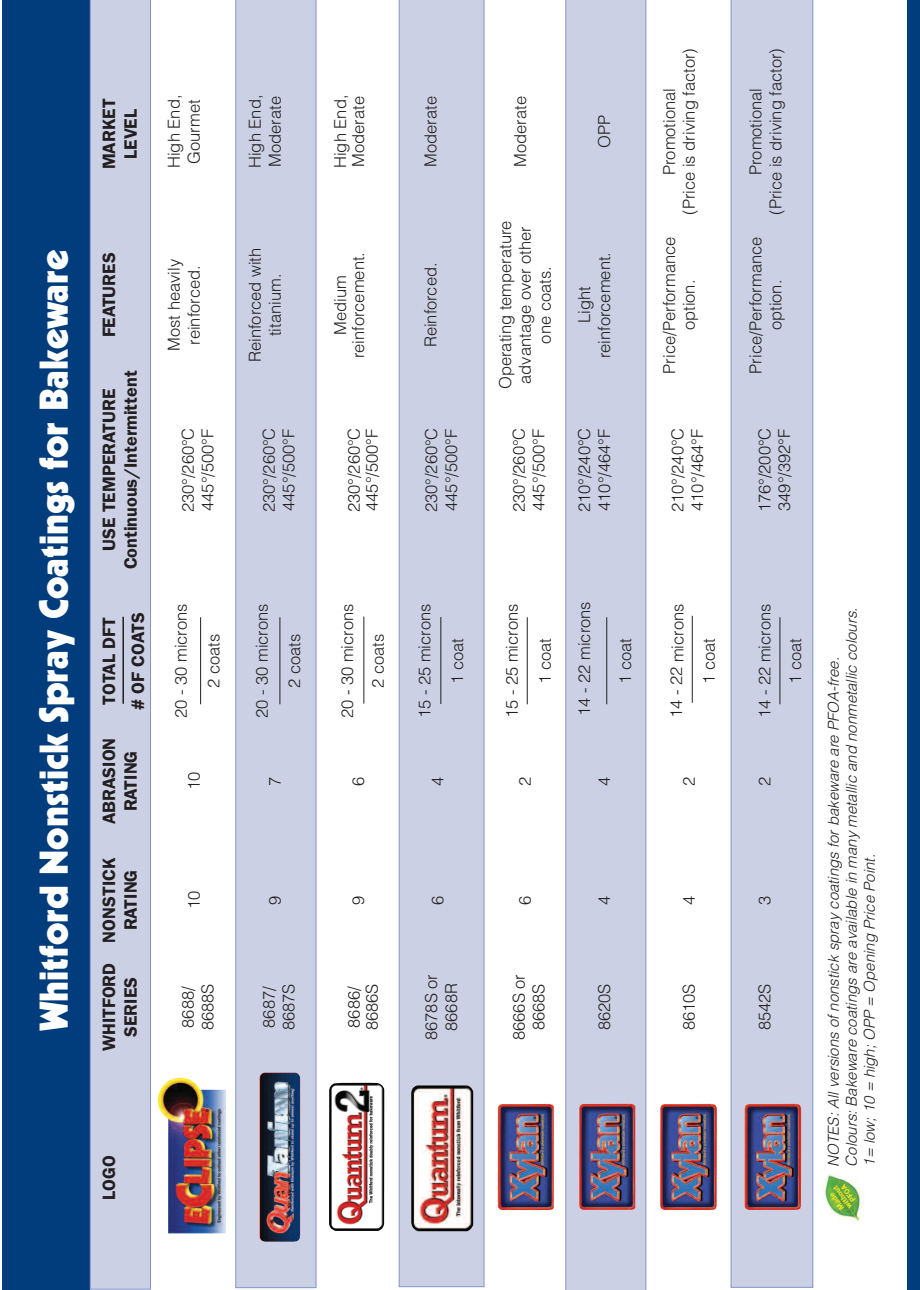
<style>
.page{position:relative;width:920px;height:1290px;background:#fff}
.page>*{position:absolute;margin:0;border:0;box-sizing:border-box;transform-origin:0 0}
.t1{font:900 39px "Kabel";color:#fff}
.t2{font:600 18px "Franklin Gothic";color:#231f20}
.t3{font:300 16.5px "Helvetica";color:#231f20}
.t4{font:italic 300 15px/18px "Helvetica";color:#231f20}
</style>
<div class="page">
<div style="left:3px;top:0;width:87px;height:1289px;background:#013d7d"></div>
<div style="left:908px;top:0;width:12px;height:1289px;background:#013d7d"></div>
<img style="left:823px;top:1175px;width:41px;height:47px">
<div style="left:236px;top:0;width:80px;height:1288px;background:#cbd0e4"></div>
<div style="left:399px;top:0;width:85px;height:1287px;background:#cbd0e4"></div>
<svg style="left:566px;top:0;width:80px;height:1290px;background:#c6cce2"></svg>
<div style="left:731px;top:0;width:82px;height:1287px;background:#cbd0e4"></div>
<div style="left:90px;top:0;width:61px;height:1289px;background:#cbd0e4"></div>
<img style="left:157px;top:1077px;width:69px;height:156px">
<img style="left:329px;top:1083px;width:55px;height:148px">
<img style="left:660px;top:1104px;width:57px;height:106px">
<img style="left:744px;top:1104px;width:57px;height:106px">
<img style="left:579px;top:1103px;width:56px;height:107px">
<img style="left:497px;top:1104px;width:57px;height:106px">
<img style="left:411px;top:1085px;width:62px;height:146px">
<hr style="left:122px;top:617px;width:2px;height:87px;background:#231f20">
<hr style="left:200px;top:617px;width:1px;height:87px;background:#231f20">
<hr style="left:364px;top:617px;width:1px;height:87px;background:#231f20">
<hr style="left:441px;top:617px;width:1px;height:87px;background:#231f20">
<hr style="left:527px;top:617px;width:1px;height:87px;background:#231f20">
<hr style="left:606px;top:617px;width:1px;height:87px;background:#231f20">
<hr style="left:692px;top:616px;width:1px;height:87px;background:#231f20">
<hr style="left:780px;top:617px;width:1px;height:87px;background:#231f20">
<hr style="left:280px;top:617px;width:1px;height:87px;background:#231f20">
<img style="left:259px;top:1072px;width:41px;height:170px">
<p class="t2" style="left:98px;top:169px;width:72px;rotate:-90deg">MARKET</p>
<p class="t2" style="left:120px;top:159px;width:51px;rotate:-90deg">LEVEL</p>
<p class="t3" style="left:161px;top:168px;width:75px;rotate:-90deg">High End,</p>
<p class="t3" style="left:181px;top:164px;width:66px;rotate:-90deg">Gourmet</p>
<p class="t3" style="left:242px;top:168px;width:75px;rotate:-90deg">High End,</p>
<p class="t3" style="left:262px;top:167px;width:72px;rotate:-90deg">Moderate</p>
<h1 class="t1" style="left:40px;top:1031px;width:783px;rotate:-90deg">Whitford Nonstick Spray Coatings for Bakeware</h1>
<p class="t2" style="left:98px;top:337px;width:86px;rotate:-90deg">FEATURES</p>
<p class="t2" style="left:98px;top:551px;width:163px;rotate:-90deg">USE TEMPERATURE</p>
<p class="t2" style="left:120px;top:569px;width:200px;rotate:-90deg">Continuous/Intermittent</p>
<p class="t2" style="left:98px;top:704px;width:88px;rotate:-90deg">TOTAL DFT</p>
<p class="t2" style="left:128px;top:710px;width:99px;rotate:-90deg"># OF COATS</p>
<p class="t2" style="left:98px;top:824px;width:88px;rotate:-90deg">ABRASION</p>
<p class="t2" style="left:120px;top:811px;width:62px;rotate:-90deg">RATING</p>
<p class="t2" style="left:98px;top:1051px;width:195px;rotate:-90deg">WHITFORD NONSTICK</p>
<p class="t2" style="left:120px;top:930px;width:62px;rotate:-90deg">RATING</p>
<p class="t2" style="left:120px;top:1037px;width:61px;rotate:-90deg">SERIES</p>
<p class="t3" style="left:161px;top:351px;width:93px;rotate:-90deg">Most heavily</p>
<p class="t3" style="left:181px;top:345px;width:81px;rotate:-90deg">reinforced.</p>
<p class="t3" style="left:175px;top:512px;width:86px;rotate:-90deg">230°/260°C</p>
<p class="t3" style="left:194px;top:511px;width:84px;rotate:-90deg">445°/500°F</p>
<p class="t3" style="left:168px;top:718px;width:116px;rotate:-90deg">20 - 30 microns</p>
<p class="t3" style="left:200px;top:688px;width:56px;rotate:-90deg">2 coats</p>
<p class="t3" style="left:181px;top:790px;width:20px;rotate:-90deg">10</p>
<p class="t3" style="left:181px;top:909px;width:20px;rotate:-90deg">10</p>
<p class="t3" style="left:194px;top:1030px;width:48px;rotate:-90deg">8688S</p>
<p class="t3" style="left:175px;top:1028px;width:43px;rotate:-90deg">8688/</p>
<p class="t3" style="left:242px;top:362px;width:116px;rotate:-90deg">Reinforced with</p>
<p class="t3" style="left:262px;top:336px;width:64px;rotate:-90deg">titanium.</p>
<p class="t3" style="left:256px;top:512px;width:86px;rotate:-90deg">230°/260°C</p>
<p class="t3" style="left:275px;top:511px;width:84px;rotate:-90deg">445°/500°F</p>
<p class="t3" style="left:249px;top:718px;width:116px;rotate:-90deg">20 - 30 microns</p>
<p class="t3" style="left:281px;top:688px;width:56px;rotate:-90deg">2 coats</p>
<p class="t3" style="left:262px;top:786px;width:11px;rotate:-90deg">7</p>
<p class="t3" style="left:262px;top:905px;width:11px;rotate:-90deg">9</p>
<p class="t3" style="left:275px;top:1030px;width:48px;rotate:-90deg">8687S</p>
<p class="t3" style="left:256px;top:1028px;width:43px;rotate:-90deg">8687/</p>
<p class="t3" style="left:327px;top:168px;width:75px;rotate:-90deg">High End,</p>
<p class="t3" style="left:345px;top:167px;width:72px;rotate:-90deg">Moderate</p>
<p class="t3" style="left:345px;top:358px;width:107px;rotate:-90deg">reinforcement.</p>
<p class="t3" style="left:327px;top:335px;width:61px;rotate:-90deg">Medium</p>
<p class="t3" style="left:341px;top:512px;width:86px;rotate:-90deg">230°/260°C</p>
<p class="t3" style="left:359px;top:511px;width:84px;rotate:-90deg">445°/500°F</p>
<p class="t3" style="left:334px;top:718px;width:116px;rotate:-90deg">20 - 30 microns</p>
<p class="t3" style="left:365px;top:688px;width:56px;rotate:-90deg">2 coats</p>
<p class="t3" style="left:345px;top:786px;width:11px;rotate:-90deg">6</p>
<p class="t3" style="left:345px;top:905px;width:11px;rotate:-90deg">9</p>
<p class="t3" style="left:359px;top:1030px;width:48px;rotate:-90deg">8686S</p>
<p class="t3" style="left:341px;top:1028px;width:43px;rotate:-90deg">8686/</p>
<p class="t3" style="left:417px;top:167px;width:72px;rotate:-90deg">Moderate</p>
<p class="t3" style="left:417px;top:347px;width:86px;rotate:-90deg">Reinforced.</p>
<p class="t3" style="left:418px;top:512px;width:86px;rotate:-90deg">230°/260°C</p>
<p class="t3" style="left:438px;top:511px;width:84px;rotate:-90deg">445°/500°F</p>
<p class="t3" style="left:411px;top:718px;width:116px;rotate:-90deg">15 - 25 microns</p>
<p class="t3" style="left:444px;top:684px;width:47px;rotate:-90deg">1 coat</p>
<p class="t3" style="left:424px;top:786px;width:11px;rotate:-90deg">4</p>
<p class="t3" style="left:424px;top:905px;width:11px;rotate:-90deg">6</p>
<p class="t3" style="left:418px;top:1040px;width:68px;rotate:-90deg">8678S or</p>
<p class="t3" style="left:438px;top:1031px;width:49px;rotate:-90deg">8668R</p>
<p class="t2" style="left:98px;top:1200px;width:46px;rotate:-90deg">LOGO</p>
<p class="t3" style="left:507px;top:167px;width:72px;rotate:-90deg">Moderate</p>
<p class="t3" style="left:492px;top:389px;width:170px;rotate:-90deg">Operating temperature</p>
<p class="t3" style="left:512px;top:384px;width:159px;rotate:-90deg">advantage over other</p>
<p class="t3" style="left:532px;top:343px;width:79px;rotate:-90deg">one coats.</p>
<p class="t3" style="left:506px;top:512px;width:86px;rotate:-90deg">230°/260°C</p>
<p class="t3" style="left:525px;top:511px;width:84px;rotate:-90deg">445°/500°F</p>
<p class="t3" style="left:591px;top:148px;width:34px;rotate:-90deg">OPP</p>
<p class="t3" style="left:591px;top:358px;width:107px;rotate:-90deg">reinforcement.</p>
<p class="t3" style="left:571px;top:323px;width:38px;rotate:-90deg">Light</p>
<p class="t3" style="left:571px;top:512px;width:86px;rotate:-90deg">210°/240°C</p>
<p class="t3" style="left:591px;top:511px;width:84px;rotate:-90deg">410°/464°F</p>
<p class="t3" style="left:676px;top:215px;width:168px;rotate:-90deg">(Price is driving factor)</p>
<p class="t3" style="left:656px;top:175px;width:88px;rotate:-90deg">Promotional</p>
<p class="t3" style="left:656px;top:374px;width:139px;rotate:-90deg">Price/Performance</p>
<p class="t3" style="left:676px;top:330px;width:52px;rotate:-90deg">option.</p>
<p class="t3" style="left:664px;top:512px;width:86px;rotate:-90deg">210°/240°C</p>
<p class="t3" style="left:684px;top:511px;width:84px;rotate:-90deg">410°/464°F</p>
<p class="t3" style="left:762px;top:215px;width:168px;rotate:-90deg">(Price is driving factor)</p>
<p class="t3" style="left:742px;top:175px;width:88px;rotate:-90deg">Promotional</p>
<p class="t3" style="left:742px;top:374px;width:139px;rotate:-90deg">Price/Performance</p>
<p class="t3" style="left:762px;top:330px;width:52px;rotate:-90deg">option.</p>
<p class="t3" style="left:751px;top:512px;width:86px;rotate:-90deg">176°/200°C</p>
<p class="t3" style="left:771px;top:511px;width:84px;rotate:-90deg">349°/392°F</p>
<p class="t3" style="left:499px;top:718px;width:116px;rotate:-90deg">15 - 25 microns</p>
<p class="t3" style="left:532px;top:684px;width:47px;rotate:-90deg">1 coat</p>
<p class="t3" style="left:512px;top:786px;width:11px;rotate:-90deg">2</p>
<p class="t3" style="left:571px;top:716px;width:116px;rotate:-90deg">14 - 22 microns</p>
<p class="t3" style="left:612px;top:684px;width:47px;rotate:-90deg">1 coat</p>
<p class="t3" style="left:591px;top:786px;width:11px;rotate:-90deg">4</p>
<p class="t3" style="left:664px;top:718px;width:116px;rotate:-90deg">14 - 22 microns</p>
<p class="t3" style="left:696px;top:684px;width:47px;rotate:-90deg">1 coat</p>
<p class="t3" style="left:676px;top:786px;width:11px;rotate:-90deg">2</p>
<p class="t3" style="left:512px;top:905px;width:11px;rotate:-90deg">6</p>
<p class="t3" style="left:506px;top:1040px;width:68px;rotate:-90deg">8666S or</p>
<p class="t3" style="left:525px;top:1030px;width:48px;rotate:-90deg">8668S</p>
<p class="t3" style="left:591px;top:905px;width:11px;rotate:-90deg">4</p>
<p class="t3" style="left:591px;top:1030px;width:48px;rotate:-90deg">8620S</p>
<p class="t3" style="left:676px;top:905px;width:11px;rotate:-90deg">4</p>
<p class="t3" style="left:676px;top:1030px;width:48px;rotate:-90deg">8610S</p>
<p class="t3" style="left:751px;top:718px;width:116px;rotate:-90deg">14 - 22 microns</p>
<p class="t3" style="left:782px;top:684px;width:47px;rotate:-90deg">1 coat</p>
<p class="t3" style="left:751px;top:786px;width:11px;rotate:-90deg">2</p>
<p class="t3" style="left:751px;top:905px;width:11px;rotate:-90deg">3</p>
<p class="t3" style="left:751px;top:1030px;width:48px;rotate:-90deg">8542S</p>
<p class="t4" style="left:824px;top:1166px;width:560px;rotate:-90deg">NOTES: All versions of nonstick spray coatings for bakeware are PFOA-free.<br>Colours: Bakeware coatings are available in many metallic and nonmetallic colours.<br>1= low; 10 = high; OPP = Opening Price Point.</p>
</div>
